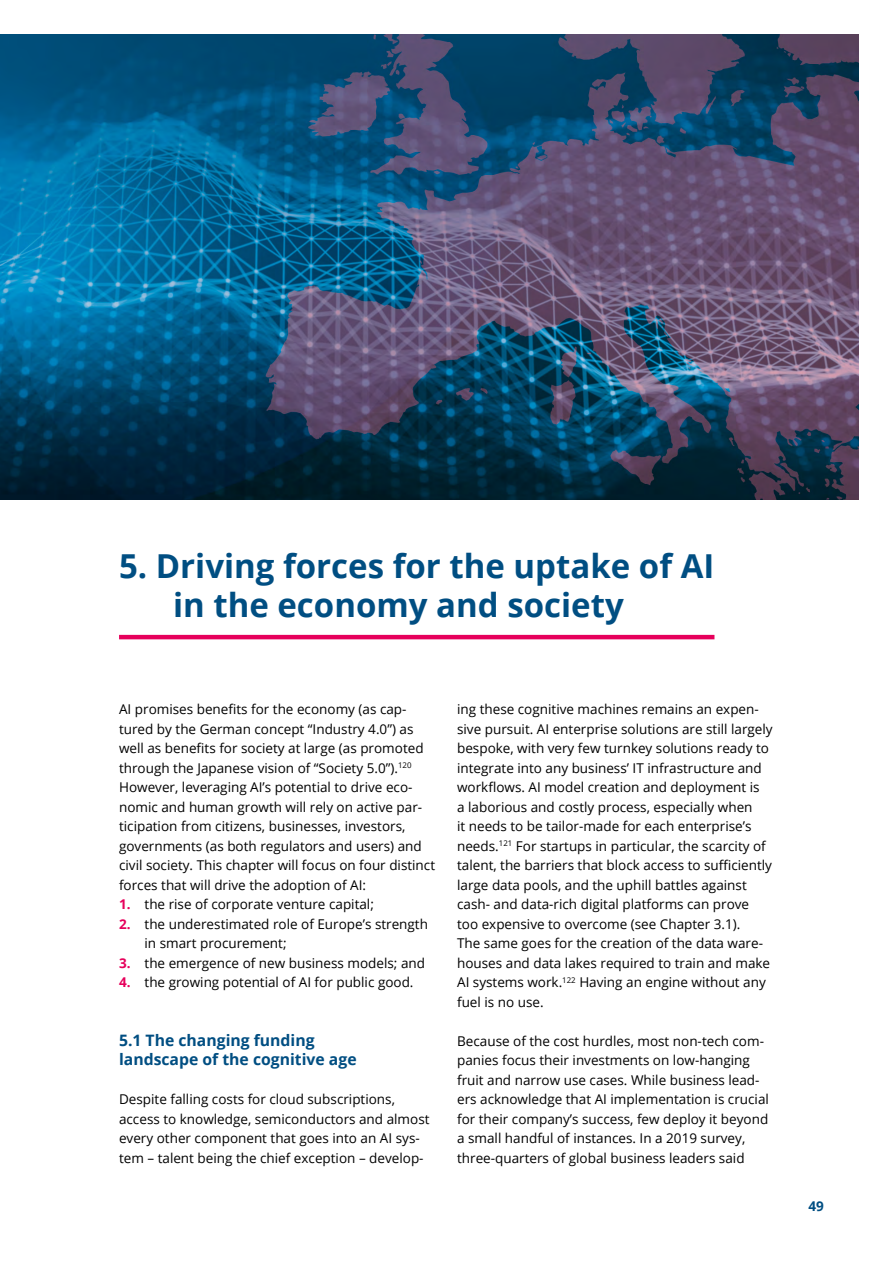
<style>
.page{position:relative;width:893px;height:1263px;background:#fff}
.page>*{position:absolute;margin:0;border:0;box-sizing:border-box;transform-origin:0 0}
.H1_Inhaltsverzeichni{font:700 33px/39px "Open Sans";color:#004e82}
.H2_Inhaltsverzeichni{font:700 15.75px/19.5px "Open Sans";color:#004e82}
.Fließtext{font:13.5px/19.5px "Open Sans";color:#000}
.t1{font:700 13.5px "Open Sans";color:#004e82}
.s1{font-weight:700;color:#e6005b}
</style>
<div class="page">
<hr style="left:119px;top:635px;width:595px;height:4px;background:#e6005b">
<img style="left:0;top:35px;width:858px;height:465px">
<p class="H1_Inhaltsverzeichni" style="left:173px;top:545px;width:543px;text-indent:-54px">5. Driving forces for the uptake of AI in the economy and society</p>
<p class="Fließtext" style="left:119px;top:699px;width:318px">AI promises benefits for the economy (as cap&shy;tured by the German concept “Industry 4.0”) as well as benefits for society at large (as promoted through the Japanese vision of “Society 5.0”).<sup>120<br></sup>However, leveraging AI’s potential to drive eco&shy;nomic and human growth will rely on active par&shy;ticipation from citizens, businesses, investors, governments (as both regulators and users) and civil society. This chapter will focus on four distinct forces that will drive the adoption of AI:</p>
<p class="Fließtext" style="left:119px;top:894px;width:256px"><span class="s1">1.</span> the rise of corporate venture capital;</p>
<p class="Fließtext" style="left:145px;top:914px;width:285px;text-indent:-26px"><span class="s1">2.</span> the underestimated role of Europe’s strength in smart procurement;</p>
<p class="Fließtext" style="left:119px;top:953px;width:308px"><span class="s1">3.</span> the emergence of new business models; and</p>
<p class="Fließtext" style="left:119px;top:972px;width:296px"><span class="s1">4.</span> the growing potential of AI for public good.</p>
<p class="H2_Inhaltsverzeichni" style="left:119px;top:1030px;width:239px">5.1 The changing funding landscape of the cognitive age</p>
<p class="Fließtext" style="left:119px;top:1089px;width:312px">Despite falling costs for cloud subscriptions, access to knowledge, semiconductors and almost every other component that goes into an AI sys&shy;tem – talent being the chief exception – develop-</p>
<p class="Fließtext" style="left:457px;top:699px;width:317px">ing these cognitive machines remains an expen&shy;sive pursuit. AI enterprise solutions are still largely bespoke, with very few turnkey solutions ready to integrate into any business’ IT infrastructure and workflows. AI model creation and deployment is<br>a laborious and costly process, especially when<br>it needs to be tailor-made for each enterprise’s needs.<sup>121</sup> For startups in particular, the scarcity of talent, the barriers that block access to sufficiently large data pools, and the uphill battles against cash- and data-rich digital platforms can prove too expensive to overcome (see Chapter 3.1).<br>The same goes for the creation of the data ware&shy;houses and data lakes required to train and make AI systems work.<sup>122</sup> Having an engine without any fuel is no use.</p>
<p class="Fließtext" style="left:457px;top:1031px;width:313px">Because of the cost hurdles, most non-tech com&shy;panies focus their investments on low-hanging fruit and narrow use cases. While business lead&shy;ers acknowledge that AI implementation is crucial for their company’s success, few deploy it beyond a small handful of instances. In a 2019 survey, three-quarters of global business leaders said</p>
<p class="t1" style="left:808px;top:1196px;width:17px">49</p>
</div>
